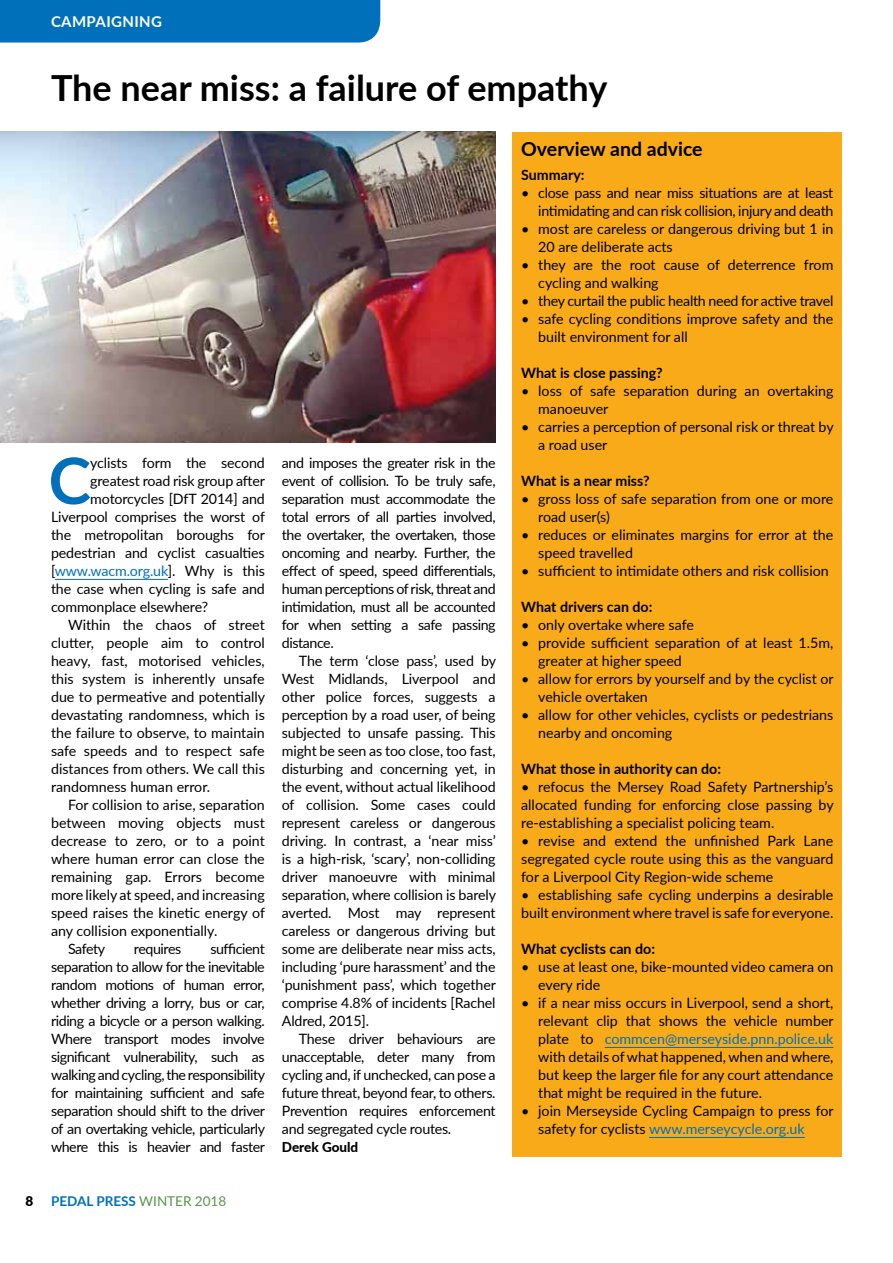
<style>
.page{position:relative;width:893px;height:1263px;background:#fff}
.page>*{position:absolute;margin:0;border:0;box-sizing:border-box;transform-origin:0 0}
.t1{font:700 64.05px "Lato";color:#0070ba}
.t2{font:700 36px "Lato";color:#000}
.t3{font:700 19.5px "Lato";color:#000}
.t4{font:700 15px "Lato";letter-spacing:.025em;color:#fff}
.t5{font:14.25px/18px "Lato";color:#000}
.t6{font:14.25px/18px "Lato";letter-spacing:-.02em;color:#000;text-align:right}
.t7{font:700 14.25px "Lato";color:#000}
.t8{font:14.25px "Lato";letter-spacing:-.01em;color:#0070ba}
.t9{font:14.25px "Lato";letter-spacing:-.03em;color:#000}
.t10{font:700 13.5px "Lato";color:#0070ba}
.t11{font:800 13.5px "Lato";color:#000}
.t12{font:900 13.5px "Lato";color:#000}
.s1{color:#000}
.s2{font-weight:400;color:#56964b}
.s3{color:#0070ba}
</style>
<div class="page">
<div style="left:0;top:0;width:380px;height:43px;background:#0070ba"></div>
<hr style="left:55px;top:579px;width:113px;height:1px;background:#0070ba">
<div style="left:513px;top:132px;width:329px;height:1025px;background:#f9aa18"></div>
<hr style="left:605px;top:1047px;width:228px;height:1px;background:#0070ba">
<hr style="left:649px;top:1137px;width:156px;height:1px;background:#0070ba">
<img style="left:0;top:132px;width:496px;height:310px">
<p class="t4" style="left:51px;top:10px;width:112px">CAMPAIGNING</p>
<h2 class="t2" style="left:51px;top:62px;width:558px">The near miss: a failure of empathy</h2>
<h1 class="t1" style="left:49px;top:434px;width:44px">C</h1>
<p class="t5" style="left:90px;top:453px;width:176px">yclists form the second</p>
<p class="t5" style="left:90px;top:471px;width:176px">greatest road risk group after</p>
<p class="t5" style="left:90px;top:489px;width:176px">motorcycles [DfT 2014] and</p>
<p class="t5" style="left:51px;top:507px;width:216px">Liverpool comprises the worst of</p>
<p class="t5" style="left:51px;top:525px;width:216px">the metropolitan boroughs for</p>
<p class="t5" style="left:51px;top:543px;width:215px">pedestrian and cyclist casualties</p>
<p class="t8" style="left:51px;top:561px;width:215px"><span class="s1">[</span>www.wacm.org.uk<span class="s1">]. Why is this</span></p>
<p class="t5" style="left:51px;top:579px;width:215px">the case when cycling is safe and</p>
<p class="t5" style="left:51px;top:597px;width:159px">commonplace elsewhere?</p>
<p class="t5" style="left:68px;top:615px;width:198px">Within the chaos of street</p>
<p class="t5" style="left:51px;top:633px;width:215px">clutter, people aim to control</p>
<p class="t5" style="left:51px;top:651px;width:215px">heavy, fast, motorised vehicles,</p>
<p class="t5" style="left:51px;top:669px;width:215px">this system is inherently unsafe</p>
<p class="t5" style="left:51px;top:687px;width:216px">due to permeative and potentially</p>
<p class="t5" style="left:51px;top:705px;width:215px">devastating randomness, which is</p>
<p class="t5" style="left:51px;top:723px;width:215px">the failure to observe, to maintain</p>
<p class="t5" style="left:51px;top:741px;width:215px">safe speeds and to respect safe</p>
<p class="t5" style="left:51px;top:759px;width:215px">distances from others. We call this</p>
<p class="t5" style="left:51px;top:777px;width:161px">randomness human error.</p>
<p class="t5" style="left:68px;top:795px;width:198px">For collision to arise, separation</p>
<p class="t5" style="left:51px;top:813px;width:215px">between moving objects must</p>
<p class="t5" style="left:51px;top:831px;width:215px">decrease to zero, or to a point</p>
<p class="t5" style="left:51px;top:849px;width:215px">where human error can close the</p>
<p class="t5" style="left:51px;top:867px;width:215px">remaining gap. Errors become</p>
<p class="t5" style="left:51px;top:885px;width:215px">more likely at speed, and increasing</p>
<p class="t5" style="left:51px;top:903px;width:216px">speed raises the kinetic energy of</p>
<p class="t5" style="left:51px;top:921px;width:168px">any collision exponentially.</p>
<p class="t5" style="left:68px;top:939px;width:39px">Safety</p>
<p class="t9" style="left:134px;top:939px;width:49px">requires</p>
<p class="t5" style="left:51px;top:939px;width:216px;text-align:justify;text-indent:159px">sufficient separation to allow for the inevitable random motions of human error, whether driving a lorry, bus or car, riding a bicycle or a person walking.<br>Where transport modes involve significant vulnerability, such as walking and cycling, the responsibility for maintaining sufficient and safe separation should shift to the driver of an overtaking vehicle, particularly where this is heavier and faster</p>
<p class="t5" style="left:282px;top:453px;width:215px;text-align:justify">and imposes the greater risk in the event of collision. To be truly safe, separation must accommodate the total errors of all parties involved, the overtaker, the overtaken, those oncoming and nearby. Further, the effect of speed, speed differentials, human perceptions of risk, threat and intimidation, must all be accounted for when setting a safe passing distance.</p>
<p class="t5" style="left:282px;top:651px;width:216px;text-align:justify;text-indent:17px">The term ‘close pass’, used by West Midlands, Liverpool and other police forces, suggests a perception by a road user, of being subjected to unsafe passing. This might be seen as too close, too fast, disturbing and concerning yet, in the event, without actual likelihood of collision. Some cases could represent careless or dangerous driving. In contrast, a ‘near miss’ is a high-risk, ‘scary’, non-colliding driver manoeuvre with minimal separation, where collision is barely averted. Most may represent careless or dangerous driving but some are deliberate near miss acts, including ‘pure harassment’ and the ‘punishment pass’, which together comprise 4.8% of incidents [Rachel Aldred, 2015].</p>
<p class="t5" style="left:282px;top:1029px;width:215px;text-align:justify;text-indent:17px">These driver behaviours are unacceptable, deter many from cycling and, if unchecked, can pose a future threat, beyond fear, to others.<br>Prevention requires enforcement and segregated cycle routes.</p>
<p class="t11" style="left:282px;top:1137px;width:78px">Derek Gould</p>
<p class="t12" style="left:26px;top:1191px;width:9px">8</p>
<p class="t10" style="left:51px;top:1191px;width:177px">PEDAL PRESS <span class="s2">WINTER 2018</span></p>
<h3 class="t3" style="left:521px;top:135px;width:183px">Overview and advice</h3>
<p class="t7" style="left:521px;top:164px;width:65px">Summary:</p>
<p class="t6" style="left:521px;top:183px;width:314px">• close pass and near miss situations are at least intimidating and can risk collision, injury and death</p>
<p class="t5" style="left:538px;top:219px;width:297px;text-indent:-17px">• most are careless or dangerous driving but 1 in<br>20 are deliberate acts</p>
<p class="t5" style="left:538px;top:255px;width:297px;text-indent:-17px">• they are the root cause of deterrence from cycling and walking</p>
<p class="t6" style="left:521px;top:291px;width:314px">• they curtail the public health need for active travel</p>
<p class="t5" style="left:538px;top:309px;width:297px;text-indent:-17px">• safe cycling conditions improve safety and the built environment for all</p>
<p class="t7" style="left:521px;top:362px;width:143px">What is close passing?</p>
<p class="t5" style="left:538px;top:381px;width:297px;text-indent:-17px">• loss of safe separation during an overtaking manoeuver</p>
<p class="t5" style="left:538px;top:417px;width:297px;text-indent:-17px">• carries a perception of personal risk or threat by a road user</p>
<p class="t7" style="left:521px;top:470px;width:130px">What is a near miss?</p>
<p class="t5" style="left:538px;top:489px;width:297px;text-indent:-17px">• gross loss of safe separation from one or more road user(s)</p>
<p class="t5" style="left:538px;top:525px;width:297px;text-indent:-17px">• reduces or eliminates margins for error at the speed travelled</p>
<p class="t5" style="left:521px;top:561px;width:309px">• sufficient to intimidate others and risk collision</p>
<p class="t7" style="left:521px;top:596px;width:133px">What drivers can do:</p>
<p class="t5" style="left:521px;top:615px;width:174px">• only overtake where safe</p>
<p class="t5" style="left:538px;top:633px;width:297px;text-indent:-17px">• provide sufficient separation of at least 1.5m, greater at higher speed</p>
<p class="t5" style="left:538px;top:669px;width:297px;text-indent:-17px">• allow for errors by yourself and by the cyclist or vehicle overtaken</p>
<p class="t5" style="left:538px;top:705px;width:297px;text-indent:-17px">• allow for other vehicles, cyclists or pedestrians nearby and oncoming</p>
<p class="t7" style="left:521px;top:758px;width:201px">What those in authority can do:</p>
<p class="t5" style="left:521px;top:777px;width:314px;text-align:justify">• refocus the Mersey Road Safety Partnership’s allocated funding for enforcing close passing by re-establishing a specialist policing team.</p>
<p class="t5" style="left:521px;top:831px;width:314px;text-align:justify">• revise and extend the unfinished Park Lane segregated cycle route using this as the vanguard for a Liverpool City Region-wide scheme</p>
<p class="t5" style="left:521px;top:885px;width:314px">• establishing safe cycling underpins a desirable built environment where travel is safe for everyone.</p>
<p class="t7" style="left:521px;top:938px;width:135px">What cyclists can do:</p>
<p class="t5" style="left:538px;top:957px;width:297px;text-indent:-17px">• use at least one, bike-mounted video camera on every ride</p>
<p class="t5" style="left:538px;top:993px;width:297px;text-align:justify;text-indent:-17px">• if a near miss occurs in Liverpool, send a short, relevant clip that shows the vehicle number plate to <span class="s3">commcen@merseyside.pnn.police.uk </span>with details of what happened, when and where, but keep the larger file for any court attendance that might be required in the future.</p>
<p class="t5" style="left:538px;top:1101px;width:297px;text-indent:-17px">• join Merseyside Cycling Campaign to press for safety for cyclists <span class="s3">www.merseycycle.org.uk</span></p>
</div>
